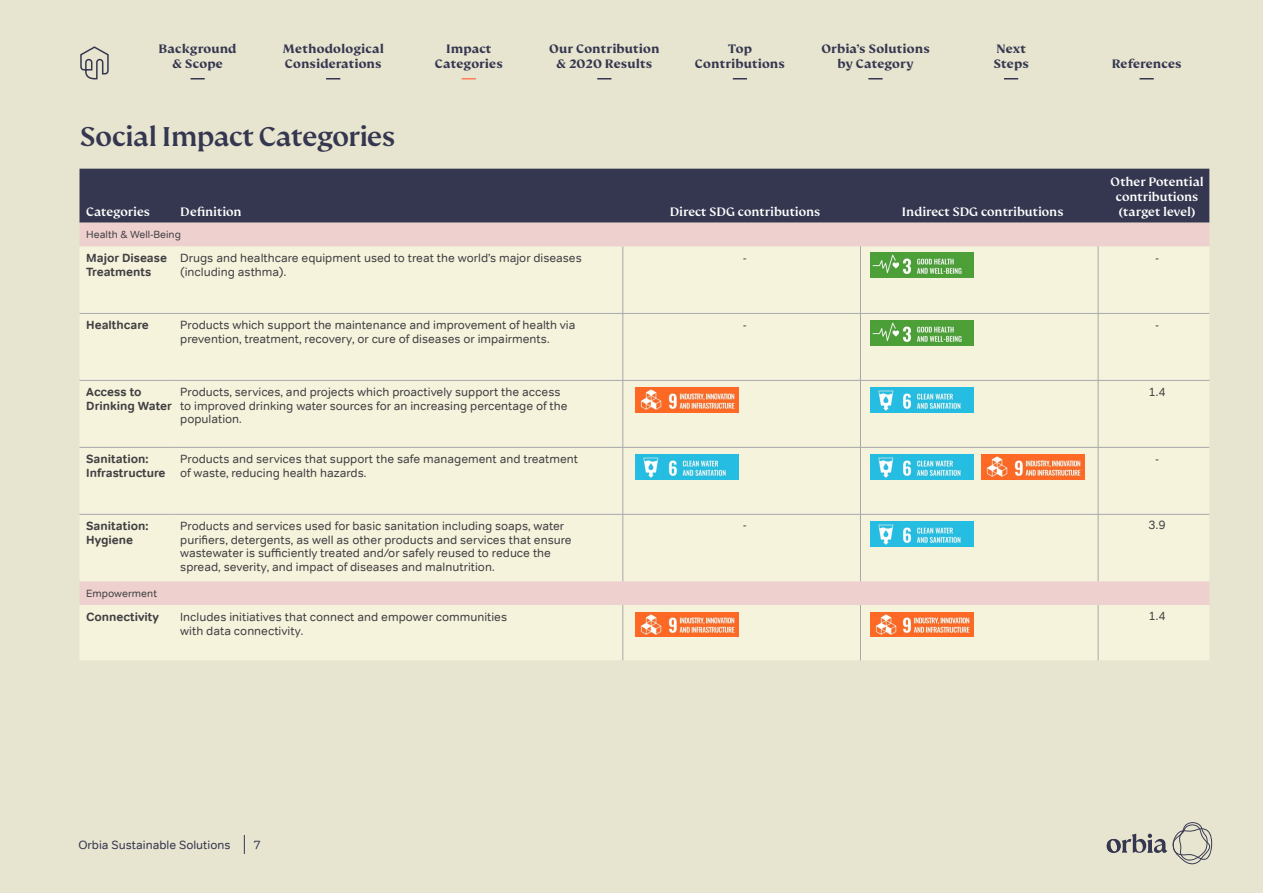
<style>
.page{position:relative;width:1263px;height:893px;background:#e7e4cf}
.page>*{position:absolute;margin:0;border:0;box-sizing:border-box;transform-origin:0 0}
.t1{font:500 30px "FS Kim";letter-spacing:-.02em;color:#353750}
.t2{font:700 13.5px/15px "FS Kim";letter-spacing:.01em;color:#353750;text-align:center}
.t3{font:500 13.5px/15px "FS Kim";color:#fff;text-align:center}
.t4{font:12px/13.5px "Tondo Trial";color:#414042}
.t5{font:700 12px/13.5px "Tondo Trial";color:#414042}
.t6{font:12px "Tondo Trial";color:#353750}
.t7{font:10.5px "Tondo Trial";color:#414042}
</style>
<div class="page">
<svg style="left:80px;top:46px;width:29px;height:34px"></svg>
<svg style="left:191px;top:78px;width:14px;height:2px"></svg>
<svg style="left:326px;top:78px;width:14px;height:2px"></svg>
<svg style="left:597px;top:78px;width:14px;height:2px"></svg>
<svg style="left:733px;top:78px;width:14px;height:2px"></svg>
<svg style="left:868px;top:78px;width:15px;height:2px"></svg>
<svg style="left:1004px;top:78px;width:14px;height:2px"></svg>
<svg style="left:1139px;top:78px;width:15px;height:2px"></svg>
<svg style="left:462px;top:78px;width:14px;height:2px"></svg>
<svg style="left:244px;top:835px;width:1px;height:19px"></svg>
<div style="left:80px;top:169px;width:1129px;height:54px;background:#353750"></div>
<div style="left:80px;top:223px;width:1129px;height:23px;background:#eed1cf"></div>
<div style="left:80px;top:246px;width:543px;height:134px;background:#f6f3dd"></div>
<div style="left:624px;top:247px;width:585px;height:133px;background:#f6f3dd"></div>
<svg style="left:80px;top:381px;width:1129px;height:279px;fill:#f6f3dd"></svg>
<div style="left:623px;top:380px;width:237px;height:67px;background:#f6f3dd"></div>
<hr style="left:80px;top:313px;width:93px;height:1px;background:#a6a8ab">
<hr style="left:173px;top:313px;width:450px;height:1px;background:#a6a8ab">
<hr style="left:623px;top:313px;width:237px;height:1px;background:#a6a8ab">
<hr style="left:860px;top:313px;width:238px;height:1px;background:#a6a8ab">
<hr style="left:1098px;top:313px;width:111px;height:1px;background:#a6a8ab">
<hr style="left:80px;top:380px;width:93px;height:1px;background:#a6a8ab">
<hr style="left:173px;top:380px;width:450px;height:1px;background:#a6a8ab">
<hr style="left:623px;top:380px;width:237px;height:1px;background:#a6a8ab">
<hr style="left:860px;top:380px;width:238px;height:1px;background:#a6a8ab">
<hr style="left:1098px;top:380px;width:111px;height:1px;background:#a6a8ab">
<hr style="left:80px;top:447px;width:93px;height:1px;background:#a6a8ab">
<hr style="left:173px;top:447px;width:450px;height:1px;background:#a6a8ab">
<hr style="left:623px;top:447px;width:237px;height:1px;background:#a6a8ab">
<hr style="left:860px;top:447px;width:238px;height:1px;background:#a6a8ab">
<hr style="left:1098px;top:447px;width:111px;height:1px;background:#a6a8ab">
<hr style="left:80px;top:514px;width:93px;height:1px;background:#a6a8ab">
<hr style="left:173px;top:514px;width:450px;height:1px;background:#a6a8ab">
<hr style="left:623px;top:514px;width:237px;height:1px;background:#a6a8ab">
<hr style="left:860px;top:514px;width:238px;height:1px;background:#a6a8ab">
<hr style="left:1098px;top:514px;width:111px;height:1px;background:#a6a8ab">
<hr style="left:623px;top:246px;width:1px;height:67px;background:#a6a8ab">
<hr style="left:860px;top:246px;width:1px;height:67px;background:#a6a8ab">
<hr style="left:1098px;top:246px;width:1px;height:67px;background:#a6a8ab">
<hr style="left:623px;top:314px;width:1px;height:66px;background:#a6a8ab">
<hr style="left:860px;top:314px;width:1px;height:66px;background:#a6a8ab">
<hr style="left:1098px;top:314px;width:1px;height:66px;background:#a6a8ab">
<hr style="left:623px;top:381px;width:1px;height:66px;background:#a6a8ab">
<hr style="left:860px;top:381px;width:1px;height:66px;background:#a6a8ab">
<hr style="left:1098px;top:381px;width:1px;height:66px;background:#a6a8ab">
<hr style="left:623px;top:448px;width:1px;height:66px;background:#a6a8ab">
<hr style="left:860px;top:448px;width:1px;height:66px;background:#a6a8ab">
<hr style="left:1098px;top:448px;width:1px;height:66px;background:#a6a8ab">
<hr style="left:623px;top:514px;width:1px;height:67px;background:#a6a8ab">
<hr style="left:860px;top:514px;width:1px;height:67px;background:#a6a8ab">
<hr style="left:1098px;top:514px;width:1px;height:67px;background:#a6a8ab">
<hr style="left:623px;top:605px;width:1px;height:55px;background:#a6a8ab">
<hr style="left:860px;top:605px;width:1px;height:55px;background:#a6a8ab">
<hr style="left:1098px;top:605px;width:1px;height:55px;background:#a6a8ab">
<img style="left:870px;top:253px;width:103px;height:24px">
<img style="left:870px;top:321px;width:103px;height:24px">
<img style="left:870px;top:388px;width:103px;height:24px">
<img style="left:870px;top:455px;width:103px;height:24px">
<img style="left:870px;top:522px;width:103px;height:24px">
<img style="left:635px;top:455px;width:103px;height:24px">
<img style="left:981px;top:455px;width:103px;height:24px">
<img style="left:635px;top:388px;width:103px;height:24px">
<img style="left:635px;top:613px;width:103px;height:24px">
<img style="left:870px;top:613px;width:103px;height:24px">
<svg style="left:1107px;top:822px;width:105px;height:42px"></svg>
<p class="t2" style="left:159px;top:42px;width:80px">Background &amp; Scope</p>
<p class="t2" style="left:283px;top:42px;width:103px;text-align:left">Methodological<br>Considerations</p>
<p class="t2" style="left:549px;top:42px;width:112px">Our Contribution &amp; 2020 Results</p>
<p class="t2" style="left:695px;top:42px;width:91px">Top<br>Contributions</p>
<p class="t2" style="left:821px;top:42px;width:110px">Orbia’s Solutions by Category</p>
<p class="t2" style="left:993px;top:42px;width:37px;text-align:left">Next<br>Steps</p>
<p class="t2" style="left:435px;top:42px;width:69px">Impact<br>Categories</p>
<h1 class="t1" style="left:80px;top:119px;width:317px">Social Impact Categories</h1>
<p class="t3" style="left:86px;top:204px;width:65px">Categories</p>
<p class="t3" style="left:180px;top:204px;width:63px">Definition</p>
<p class="t3" style="left:670px;top:204px;width:152px">Direct SDG contributions</p>
<p class="t3" style="left:902px;top:204px;width:163px">Indirect SDG contributions</p>
<p class="t2" style="left:1112px;top:57px;width:71px">References</p>
<p class="t3" style="left:1110px;top:174px;width:95px">Other Potential contributions (target level)</p>
<p class="t7" style="left:86px;top:228px;width:96px">Health &amp; Well-Being</p>
<p class="t5" style="left:86px;top:252px;width:82px">Major Disease<br>Treatments</p>
<p class="t4" style="left:180px;top:252px;width:403px">Drugs and healthcare equipment used to treat the world’s major diseases (including asthma).</p>
<p class="t4" style="left:743px;top:251px;width:5px">-</p>
<p class="t4" style="left:1155px;top:251px;width:5px">-</p>
<p class="t5" style="left:86px;top:319px;width:64px">Healthcare</p>
<p class="t4" style="left:180px;top:319px;width:397px">Products which support the maintenance and improvement of health via prevention, treatment, recovery, or cure of diseases or impairments.</p>
<p class="t4" style="left:743px;top:318px;width:5px">-</p>
<p class="t4" style="left:1155px;top:318px;width:5px">-</p>
<p class="t5" style="left:86px;top:385px;width:87px">Access to<br>Drinking Water</p>
<p class="t4" style="left:180px;top:385px;width:389px">Products, services, and projects which proactively support the access to improved drinking water sources for an increasing percentage of the population.</p>
<p class="t4" style="left:1148px;top:385px;width:19px">1.4</p>
<p class="t5" style="left:86px;top:452px;width:81px">Sanitation:<br>Infrastructure</p>
<p class="t4" style="left:180px;top:452px;width:399px">Products and services that support the safe management and treatment of waste, reducing health hazards.</p>
<p class="t4" style="left:1155px;top:452px;width:5px">-</p>
<p class="t5" style="left:86px;top:519px;width:64px">Sanitation:<br>Hygiene</p>
<p class="t4" style="left:180px;top:519px;width:393px">Products and services used for basic sanitation including soaps, water purifiers, detergents, as well as other products and services that ensure wastewater is sufficiently treated and/or safely reused to reduce the spread, severity, and impact of diseases and malnutrition.</p>
<p class="t4" style="left:743px;top:519px;width:5px">-</p>
<p class="t4" style="left:1148px;top:519px;width:19px">3.9</p>
<p class="t7" style="left:86px;top:587px;width:72px">Empowerment</p>
<p class="t5" style="left:86px;top:610px;width:74px">Connectivity</p>
<p class="t4" style="left:180px;top:610px;width:328px">Includes initiatives that connect and empower communities with data connectivity.</p>
<p class="t4" style="left:1148px;top:609px;width:19px">1.4</p>
<p class="t6" style="left:78px;top:837px;width:154px">Orbia Sustainable Solutions</p>
<p class="t6" style="left:253px;top:837px;width:9px">7</p>
</div>
